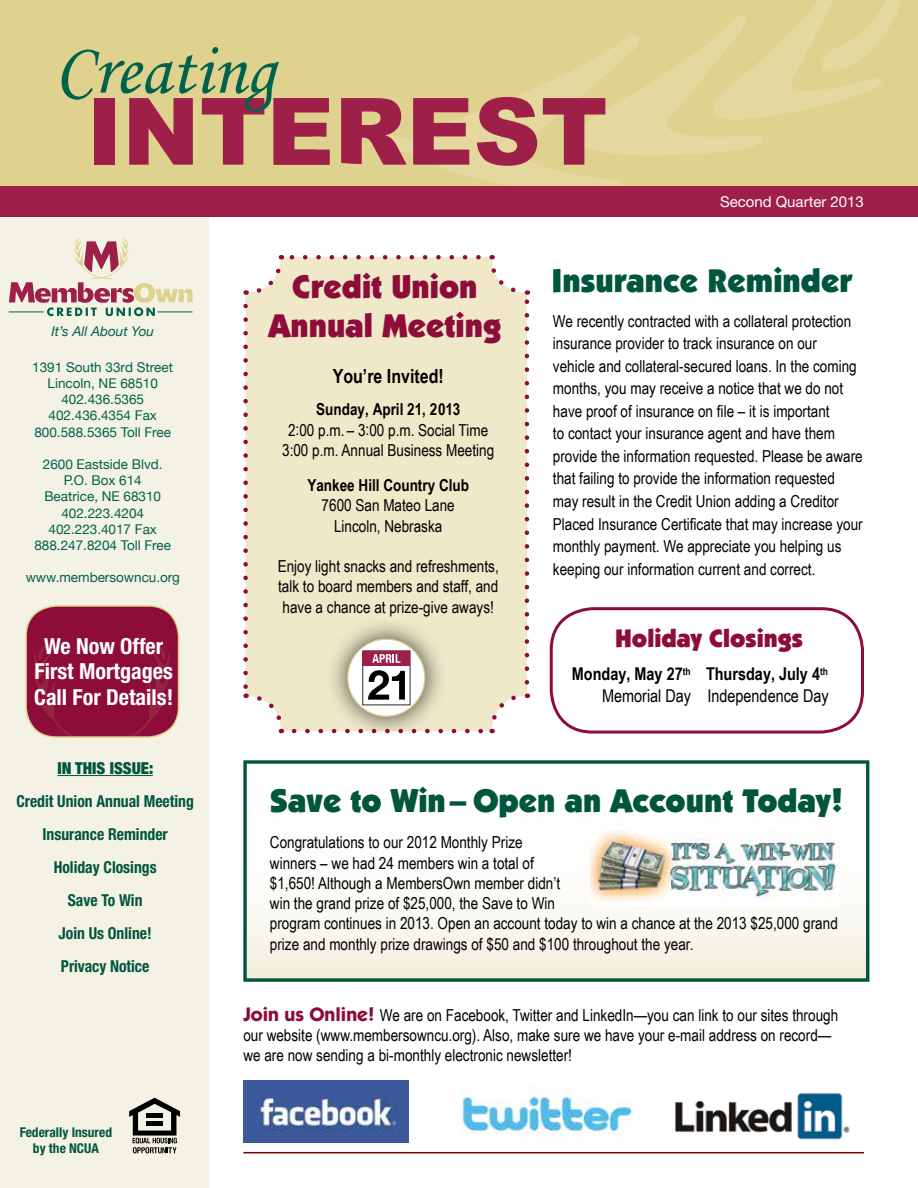
<style>
.page{position:relative;width:918px;height:1188px;background:#fff}
.page>*{position:absolute;margin:0;border:0;box-sizing:border-box;transform-origin:0 0}
.t1{font:900 33px "Itc Kabel";color:#01553d}
.t2{font:900 33px/39px "Itc Kabel";color:#8e0c3a;text-align:center}
.t3{font:900 33px "Itc Kabel";color:#00553d}
.t4{font:900 25.2px "Itc Kabel";color:#8e0c3a}
.t5{font:700 condensed 22.2px/25.5px "Helvetica Neue";color:#fff;text-align:center}
.t6{font:700 19.5px "Arial Narrow";color:#000}
.t7{font:17.7px/21.1px "Arial Narrow";color:#000}
.t8{font:700 17.7px/21.1px "Arial Narrow";color:#000;text-align:right}
.t9{font:16.5px/20.2px "Arial Narrow";color:#000}
.t10{font:700 condensed 16.5px/33px "Helvetica Neue";color:#00553d;text-align:center;scale:.95 1}
.t11{font:700 16.5px "Arial Narrow";color:#000}
.t12{font:900 condensed 16.5px "Helvetica Neue";color:#00553d}
.t13{font:15px "Helvetica Neue";color:#fff}
.t14{font:13.5px/16.2px "Helvetica Neue";color:#00624a;text-align:center}
.t15{font:700 condensed 13.5px/16.2px "Helvetica Neue";color:#00553d;text-align:center}
.t16{font:italic 13.5px "Helvetica Neue";color:#00624a}
.s1{font-weight:400}
.s2{font-weight:700}
.s3{font-family:"Itc Kabel";font-weight:700;font-size:19.5px;color:#8e0c3a}
</style>
<div class="page">
<div style="left:0;top:213px;width:208px;height:975px;background:#f4f2e4"></div>
<div style="left:0;top:0;width:918px;height:187px;background:#dfd28e"></div>
<svg style="left:407px;top:112px;width:217px;height:74px;fill:#e5d89f"></svg>
<div style="left:0;top:186px;width:918px;height:30px;background:#9e1f47"></div>
<svg style="left:341px;top:98px;width:66px;height:67px"></svg>
<svg style="left:413px;top:98px;width:56px;height:67px;background:#ae4b5b"></svg>
<svg style="left:477px;top:0;width:424px;height:170px"></svg>
<svg style="left:62px;top:47px;width:268px;height:118px"></svg>
<svg style="left:9px;top:238px;width:184px;height:78px"></svg>
<svg style="left:129px;top:1098px;width:51px;height:56px"></svg>
<hr style="left:57px;top:775px;width:96px;height:1px;background:#00553d">
<div style="left:246px;top:257px;width:281px;height:474px;background:#efe8c9;border-radius:35px"></div>
<svg style="left:294px;top:729px;width:189px;height:4px"></svg>
<svg style="left:246px;top:265px;width:35px;height:30px"></svg>
<svg style="left:243px;top:306px;width:5px;height:392px"></svg>
<svg style="left:254px;top:696px;width:31px;height:37px"></svg>
<svg style="left:492px;top:693px;width:36px;height:30px"></svg>
<svg style="left:525px;top:290px;width:4px;height:392px"></svg>
<svg style="left:487px;top:255px;width:32px;height:37px"></svg>
<svg style="left:281px;top:255px;width:197px;height:4px"></svg>
<div style="left:325px;top:616px;width:123px;height:123px;background:#000;opacity:.75"></div>
<svg style="left:348px;top:639px;width:77px;height:77px;background:#f0eeeb"></svg>
<div style="left:363px;top:651px;width:47px;height:54px;background:#fff"></div>
<div style="left:363px;top:651px;width:47px;height:15px;background:#9e1f47"></div>
<svg style="left:372px;top:654px;width:28px;height:9px"></svg>
<svg style="left:368px;top:670px;width:37px;height:30px"></svg>
<div style="left:347px;top:639px;width:78px;height:78px;border:1px solid #dcce86;border-radius:50%"></div>
<hr style="left:243px;top:1152px;width:621px;height:1px;background:#6e0105">
<img style="left:461px;top:1085px;width:172px;height:49px">
<img style="left:243px;top:1080px;width:166px;height:63px">
<img style="left:676px;top:1092px;width:174px;height:48px">
<div style="left:550px;top:607px;width:314px;height:127px;border:3px solid #8e0c3a;border-radius:41px"></div>
<div style="left:243px;top:760px;width:626px;height:222px;background:linear-gradient(to bottom,#fff,#f5f2e5)"></div>
<img style="left:591px;top:830px;width:248px;height:75px">
<div style="left:243px;top:760px;width:626px;height:222px;border:3px solid #00553d"></div>
<div style="left:26px;top:606px;width:153px;height:131px;background:#8e0c3a;border-radius:30px"></div>
<div style="left:25px;top:605px;width:154px;height:133px;border:2px solid #dccf86;border-radius:30px"></div>
<svg style="left:33px;top:646px;width:137px;height:92px"></svg>
<p class="t16" style="left:51px;top:323px;width:104px">It’s All About You</p>
<p class="t14" style="left:32px;top:359px;width:142px">1391 South 33rd Street<br>Lincoln, NE 68510<br>402.436.5365<br>402.436.4354 Fax<br>800.588.5365 Toll Free</p>
<p class="t14" style="left:34px;top:456px;width:138px">2600 Eastside Blvd.<br>P.O. Box 614<br>Beatrice, NE 68310<br>402.223.4204<br>402.223.4017 Fax<br>888.247.8204 Toll Free</p>
<p class="t14" style="left:26px;top:569px;width:156px">www.membersowncu.org</p>
<h3 class="t5" style="left:34px;top:633px;width:141px">We Now Offer<br>First Mortgages<br>Call For Details!</h3>
<p class="t12" style="left:57px;top:758px;width:97px">IN THIS ISSUE:</p>
<p class="t10" style="left:16px;top:784px;width:188px">Credit Union Annual Meeting<br>Insurance Reminder<br>Holiday Closings<br>Save To Win<br>Join Us Online!<br>Privacy Notice</p>
<p class="t15" style="left:20px;top:1124px;width:94px">Federally Insured by the NCUA</p>
<h1 class="t2" style="left:268px;top:267px;width:234px">Credit Union<br>Annual Meeting</h1>
<p class="t6" style="left:333px;top:365px;width:113px">You’re Invited!</p>
<p class="t11" style="left:316px;top:400px;width:145px">Sunday, April 21, 2013</p>
<p class="t9" style="left:282px;top:420px;width:214px;text-align:center">2:00 p.m. – 3:00 p.m. Social Time<br>3:00 p.m. Annual Business Meeting</p>
<p class="t11" style="left:307px;top:476px;width:163px">Yankee Hill Country Club</p>
<p class="t9" style="left:322px;top:495px;width:135px;text-align:center">7600 San Mateo Lane<br>Lincoln, Nebraska</p>
<p class="t9" style="left:278px;top:556px;width:223px;text-align:justify">Enjoy light snacks and refreshments, talk to board members and staff, and have a chance at prize-give aways!</p>
<p class="t13" style="left:720px;top:192px;width:145px">Second Quarter 2013</p>
<h1 class="t3" style="left:551px;top:260px;width:302px">Insurance Reminder</h1>
<p class="t9" style="left:553px;top:310px;width:311px;line-height:22.5px">We recently contracted with a collateral protection insurance provider to track insurance on our vehicle and collateral-secured loans. In the coming months, you may receive a notice that we do not have proof of insurance on file – it is important<br>to contact your insurance agent and have them provide the information requested. Please be aware that failing to provide the information requested may result in the Credit Union adding a Creditor Placed Insurance Certificate that may increase your monthly payment. We appreciate you helping us keeping our information current and correct.</p>
<h2 class="t4" style="left:615px;top:623px;width:189px">Holiday Closings</h2>
<p class="t8" style="left:572px;top:663px;width:121px">Monday, May 27<sup>th<br></sup><span class="s1">Memorial Day</span></p>
<p class="t7" style="left:706px;top:664px;width:124px"><span class="s2">Thursday, July 4</span><sup>th<br></sup>Independence Day</p>
<h1 class="t1" style="left:270px;top:780px;width:575px">Save to Win– Open an Account Today!</h1>
<p class="t9" style="left:270px;top:832px;width:569px">Congratulations to our 2012 Monthly Prize<br>winners – we had 24 members win a total of<br>$1,650! Although a MembersOwn member didn’t<br>win the grand prize of $25,000, the Save to Win<br>program continues in 2013. Open an account today to win a chance at the 2013 $25,000 grand prize and monthly prize drawings of $50 and $100 throughout the year.</p>
<p class="t9" style="left:243px;top:1005px;width:596px"><span class="s3">Join us Online!</span> We are on Facebook, Twitter and LinkedIn—you can link to our sites through our website (www.membersowncu.org). Also, make sure we have your e-mail address on record— we are now sending a bi-monthly electronic newsletter!</p>
</div>
